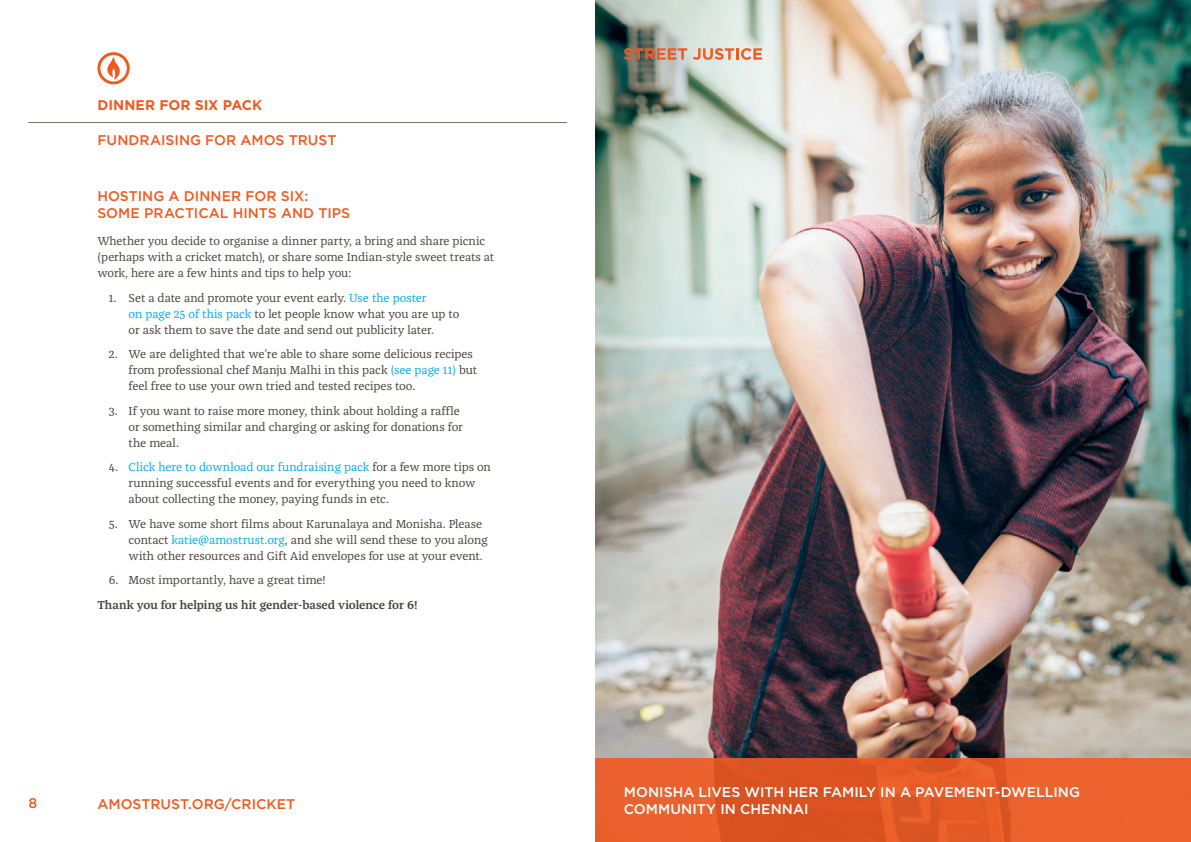
<style>
.page{position:relative;width:1191px;height:842px;background:#fff}
.page>*{position:absolute;margin:0;border:0;box-sizing:border-box;transform-origin:0 0}
.t1{font:500 14px/16.8px "Gotham";color:#f15921}
.t2{font:500 14px/16.8px "Gotham";letter-spacing:.005em;color:#fff}
.t3{font:700 14px "Gotham HTF";color:#f15921}
.t4{font:12px/16px "Franziska OT";letter-spacing:-.01em;color:#4a423c}
.t5{font:600 12px "Franziska OT";letter-spacing:-.005em;color:#4a423c}
.s1{color:#00aeef}
</style>
<div class="page">
<svg style="left:97px;top:52px;width:33px;height:32px"></svg>
<hr style="left:28px;top:122px;width:539px;height:1px;background:#7b736d">
<img style="left:595px;top:0;width:596px;height:759px">
<svg style="left:624px;top:48px;width:63px;height:12px"></svg>
<svg style="left:693px;top:48px;width:69px;height:12px"></svg>
<div style="left:595px;top:759px;width:596px;height:83px;background:linear-gradient(to right,#e05826,#e9602d)"></div>
<p class="t3" style="left:97px;top:97px;width:166px">DINNER FOR SIX PACK</p>
<p class="t1" style="left:97px;top:132px;width:241px">FUNDRAISING FOR AMOS TRUST</p>
<p class="t1" style="left:97px;top:188px;width:254px">HOSTING A DINNER FOR SIX:<br>SOME PRACTICAL HINTS AND TIPS</p>
<p class="t4" style="left:97px;top:234px;width:398px">Whether you decide to organise a dinner party, a bring and share picnic (perhaps with a cricket match), or share some Indian-style sweet treats at work, here are a few hints and tips to help you:</p>
<p class="t4" style="left:129px;top:290px;width:332px;text-indent:-20px">1. Set a date and promote your event early. <span class="s1">Use the poster<br>on page 25 of this pack</span> to let people know what you are up to or ask them to save the date and send out publicity later.</p>
<p class="t4" style="left:129px;top:347px;width:350px;text-indent:-20px">2. We are delighted that we’re able to share some delicious recipes from professional chef Manju Malhi in this pack <span class="s1">(see page 11)</span> but feel free to use your own tried and tested recipes too.</p>
<p class="t4" style="left:129px;top:403px;width:336px;text-indent:-20px">3. If you want to raise more money, think about holding a raffle or something similar and charging or asking for donations for the meal.</p>
<p class="t4" style="left:129px;top:460px;width:364px;text-indent:-20px">4. <span class="s1">Click here to download our fundraising pack</span> for a few more tips on running successful events and for everything you need to know about collecting the money, paying funds in etc.</p>
<p class="t4" style="left:129px;top:516px;width:361px;text-indent:-20px">5. We have some short films about Karunalaya and Monisha. Please contact <span class="s1">katie@amostrust.org</span>, and she will send these to you along with other resources and Gift Aid envelopes for use at your event.</p>
<p class="t4" style="left:109px;top:573px;width:218px">6. Most importantly, have a great time!</p>
<p class="t5" style="left:97px;top:598px;width:322px">Thank you for helping us hit gender-based violence for 6!</p>
<p class="t1" style="left:28px;top:795px;width:10px">8</p>
<p class="t1" style="left:97px;top:795px;width:199px">AMOSTRUST.ORG/CRICKET</p>
<p class="t2" style="left:624px;top:783px;width:458px">MONISHA LIVES WITH HER FAMILY IN A PAVEMENT-DWELLING<br>COMMUNITY IN CHENNAI</p>
</div>
